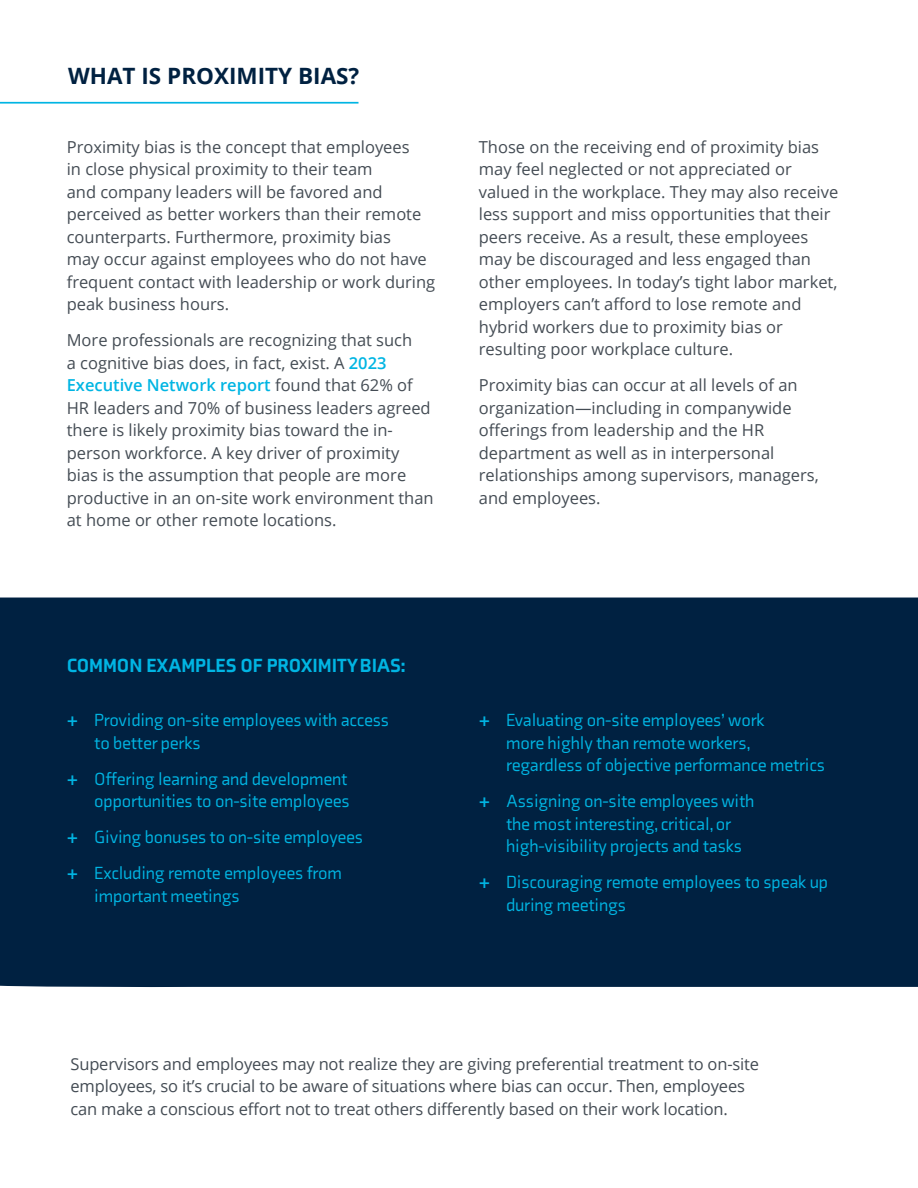
<style>
.page{position:relative;width:918px;height:1188px;background:#fff}
.page>*{position:absolute;margin:0;border:0;box-sizing:border-box;transform-origin:0 0}
.t1{font:700 22.5px "Open Sans";color:#002141}
.t2{font:900 19.5px "Axia";color:#00b5e3}
.t3{font:18px/22.5px "Axia";letter-spacing:-.01em;color:#00b5e3}
.t4{font:16.5px/22.5px "Open Sans";color:#444c54}
.s1{font-weight:600;color:#00b5e3}
.s2{font-family:"Myriad Pro";font-weight:700}
</style>
<div class="page">
<div style="left:0;top:598px;width:918px;height:390px;background:#002141"></div>
<svg style="left:0;top:101px;width:358px;height:3px"></svg>
<p class="t1" style="left:68px;top:60px;width:293px">WHAT IS PROXIMITY BIAS?</p>
<p class="t4" style="left:67px;top:135px;width:370px">Proximity bias is the concept that employees<br>in close physical proximity to their team<br>and company leaders will be favored and perceived as better workers than their remote counterparts. Furthermore, proximity bias<br>may occur against employees who do not have frequent contact with leadership or work during peak business hours.</p>
<p class="t4" style="left:67px;top:329px;width:368px">More professionals are recognizing that such<br>a cognitive bias does, in fact, exist. A <span class="s1">2023<br>Executive Network report</span> found that 62% of HR leaders and 70% of business leaders agreed there is likely proximity bias toward the in&shy;person workforce. A key driver of proximity bias is the assumption that people are more productive in an on-site work environment than at home or other remote locations.</p>
<p class="t4" style="left:479px;top:135px;width:361px">Those on the receiving end of proximity bias may feel neglected or not appreciated or valued in the workplace. They may also receive less support and miss opportunities that their peers receive. As a result, these employees may be discouraged and less engaged than other employees. In today’s tight labor market, employers can’t afford to lose remote and hybrid workers due to proximity bias or resulting poor workplace culture.</p>
<p class="t4" style="left:479px;top:374px;width:341px">Proximity bias can occur at all levels of an organization—including in companywide offerings from leadership and the HR department as well as in interpersonal relationships among supervisors, managers, and employees.</p>
<p class="t2" style="left:67px;top:653px;width:340px">COMMON EXAMPLES OF PROXIMITY BIAS:</p>
<p class="t3" style="left:94px;top:709px;width:296px;text-indent:-27px"><span class="s2">+</span> Providing on-site employees with access to better perks</p>
<p class="t3" style="left:67px;top:767px;width:284px;text-align:right"><span class="s2">+</span> Offering learning and development opportunities to on-site employees</p>
<p class="t3" style="left:67px;top:826px;width:297px"><span class="s2">+</span> Giving bonuses to on-site employees</p>
<p class="t3" style="left:94px;top:862px;width:249px;text-indent:-27px"><span class="s2">+</span> Excluding remote employees from important meetings</p>
<p class="t3" style="left:506px;top:709px;width:320px;text-indent:-27px"><span class="s2">+</span> Evaluating on-site employees’ work<br>more highly than remote workers, regardless of objective performance metrics</p>
<p class="t3" style="left:506px;top:790px;width:250px;text-indent:-27px"><span class="s2">+</span> Assigning on-site employees with the most interesting, critical, or high-visibility projects and tasks</p>
<p class="t3" style="left:506px;top:871px;width:323px;text-indent:-27px"><span class="s2">+</span> Discouraging remote employees to speak up during meetings</p>
<p class="t4" style="left:70px;top:1052px;width:690px">Supervisors and employees may not realize they are giving preferential treatment to on-site employees, so it’s crucial to be aware of situations where bias can occur. Then, employees can make a conscious effort not to treat others differently based on their work location.</p>
</div>
